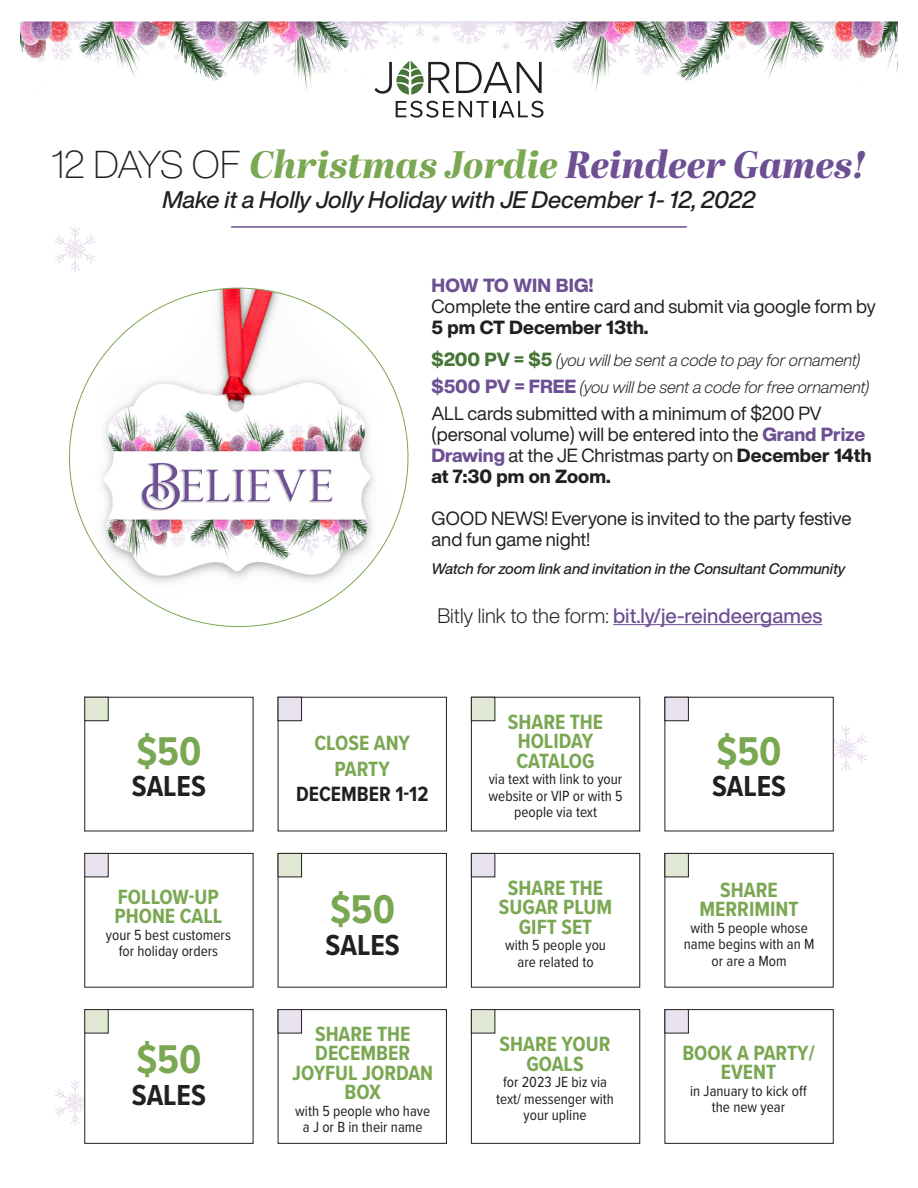
<style>
.page{position:relative;width:918px;height:1188px;background:#fff}
.page>*{position:absolute;margin:0;border:0;box-sizing:border-box;transform-origin:0 0}
.t1{font:700 41.7px "Proxima Nova Cond";color:#7aa752}
.t2{font:italic 800 38.25px "Abril Display";color:#7aa752}
.t3{font:700 30px "Proxima Nova Cond";color:#231f20}
.t4{font:italic 500 23.55px "Helvetica Now Display";color:#231f20}
.t5{font:700 21.3px/19.4px "Proxima Nova Cond";color:#7aa752;text-align:center}
.t6{font:700 21.3px "Proxima Nova Cond";color:#231f20}
.t7{font:500 20.55px "Helvetica Now Display";color:#6e4f94}
.t8{font:18.75px/21px "Helvetica Now Display";color:#231f20}
.t9{font:800 18.75px "Helvetica Now Display";color:#231f20}
.t10{font:800 18.75px "Helvetica Now Display";letter-spacing:.01em;color:#6e4f94}
.t11{font:italic 300 16.5px "Helvetica Now Display";color:#231f20}
.t12{font:15.3px/16.6px "Proxima Nova Cond";color:#231f20;text-align:center}
.t13{font:italic 500 15px "Helvetica Now Display";color:#231f20}
.s1{font-family:"Helvetica Now Display";font-weight:200;font-style:normal;color:#231f20}
.s2{color:#6e4f94}
.s3{font-weight:800;font-style:normal;font-size:18.75px;color:#477537}
.s4{font-weight:800;font-style:normal;font-size:18.75px;color:#6e4f94}
.s5{font-weight:800;color:#6e4f94}
.s6{font-weight:800}
.s7{font-weight:300;color:#231f20}
</style>
<div class="page">
<svg style="left:834px;top:726px;width:33px;height:45px"></svg>
<svg style="left:54px;top:1080px;width:30px;height:45px"></svg>
<img style="left:20px;top:21px;width:433px;height:80px">
<img style="left:453px;top:21px;width:445px;height:80px">
<svg style="left:374px;top:61px;width:76px;height:33px"></svg>
<svg style="left:456px;top:62px;width:86px;height:31px"></svg>
<svg style="left:396px;top:101px;width:148px;height:17px"></svg>
<div style="left:84px;top:697px;width:169px;height:134px;border:1px solid #231f20"></div>
<div style="left:84px;top:853px;width:169px;height:134px;border:1px solid #231f20"></div>
<div style="left:84px;top:1009px;width:169px;height:135px;border:1px solid #231f20"></div>
<div style="left:278px;top:697px;width:169px;height:134px;border:1px solid #231f20"></div>
<div style="left:278px;top:853px;width:169px;height:134px;border:1px solid #231f20"></div>
<div style="left:278px;top:1009px;width:169px;height:135px;border:1px solid #231f20"></div>
<div style="left:471px;top:697px;width:169px;height:134px;border:1px solid #231f20"></div>
<div style="left:471px;top:853px;width:169px;height:134px;border:1px solid #231f20"></div>
<div style="left:471px;top:1009px;width:169px;height:135px;border:1px solid #231f20"></div>
<div style="left:665px;top:697px;width:169px;height:134px;border:1px solid #231f20"></div>
<div style="left:665px;top:853px;width:169px;height:134px;border:1px solid #231f20"></div>
<div style="left:665px;top:1009px;width:169px;height:135px;border:1px solid #231f20"></div>
<div style="left:85px;top:697px;width:23px;height:24px;background:#e1e9d4"></div>
<div style="left:84px;top:697px;width:24px;height:24px;border:1px solid #231f20"></div>
<div style="left:278px;top:697px;width:24px;height:24px;background:#e7e2ee"></div>
<div style="left:278px;top:697px;width:24px;height:24px;border:1px solid #231f20"></div>
<div style="left:471px;top:697px;width:24px;height:24px;background:#e1e9d4"></div>
<div style="left:471px;top:697px;width:24px;height:24px;border:1px solid #231f20"></div>
<div style="left:665px;top:697px;width:23px;height:24px;background:#e7e2ee"></div>
<div style="left:665px;top:697px;width:24px;height:24px;border:1px solid #231f20"></div>
<div style="left:85px;top:853px;width:23px;height:24px;background:#e7e2ee"></div>
<div style="left:84px;top:853px;width:24px;height:24px;border:1px solid #231f20"></div>
<div style="left:278px;top:853px;width:24px;height:24px;background:#e1e9d4"></div>
<div style="left:278px;top:853px;width:24px;height:24px;border:1px solid #231f20"></div>
<div style="left:471px;top:853px;width:24px;height:24px;background:#e7e2ee"></div>
<div style="left:471px;top:853px;width:24px;height:24px;border:1px solid #231f20"></div>
<div style="left:665px;top:853px;width:23px;height:24px;background:#e1e9d4"></div>
<div style="left:665px;top:853px;width:24px;height:24px;border:1px solid #231f20"></div>
<div style="left:85px;top:1010px;width:23px;height:23px;background:#e1e9d4"></div>
<div style="left:84px;top:1009px;width:24px;height:24px;border:1px solid #231f20"></div>
<div style="left:278px;top:1010px;width:24px;height:23px;background:#e7e2ee"></div>
<div style="left:278px;top:1009px;width:24px;height:24px;border:1px solid #231f20"></div>
<div style="left:471px;top:1010px;width:24px;height:23px;background:#e1e9d4"></div>
<div style="left:471px;top:1009px;width:24px;height:24px;border:1px solid #231f20"></div>
<div style="left:665px;top:1010px;width:23px;height:23px;background:#e7e2ee"></div>
<div style="left:665px;top:1009px;width:24px;height:24px;border:1px solid #231f20"></div>
<hr style="left:231px;top:226px;width:456px;height:2px;background:#6e4f94">
<svg style="left:386px;top:22px;width:55px;height:27px"></svg>
<svg style="left:450px;top:22px;width:83px;height:29px"></svg>
<svg style="left:54px;top:226px;width:42px;height:46px"></svg>
<hr style="left:613px;top:624px;width:209px;height:1px;background:#6e4f94">
<img style="left:78px;top:288px;width:330px;height:324px">
<p class="t2" style="left:51px;top:137px;width:817px"><span class="s1">12 DAYS OF</span> Christmas Jordie <span class="s2">Reindeer Games!</span></p>
<p class="t4" style="left:163px;top:183px;width:594px">Make it a Holly Jolly Holiday with JE December 1- 12, 2022</p>
<p class="t1" style="left:136px;top:720px;width:67px">$50</p>
<p class="t3" style="left:132px;top:764px;width:76px">SALES</p>
<p class="t5" style="left:114px;top:886px;width:110px;text-align:left">FOLLOW-UP<br>PHONE CALL</p>
<p class="t12" style="left:106px;top:925px;width:127px">your 5 best customers</p>
<p class="t12" style="left:119px;top:942px;width:101px">for holiday orders</p>
<p class="t1" style="left:136px;top:1029px;width:67px">$50</p>
<p class="t3" style="left:132px;top:1073px;width:76px">SALES</p>
<p class="t10" style="left:432px;top:272px;width:163px">HOW TO WIN BIG!</p>
<p class="t8" style="left:432px;top:296px;width:446px">Complete the entire card and submit via google form by</p>
<p class="t9" style="left:432px;top:314px;width:218px">5 pm CT December 13th.</p>
<p class="t11" style="left:432px;top:349px;width:431px"><span class="s3">$200 PV = $5</span> (you will be sent a code to pay for ornament)</p>
<p class="t11" style="left:432px;top:376px;width:439px"><span class="s4">$500 PV = FREE</span> (you will be sent a code for free ornament)</p>
<p class="t8" style="left:432px;top:402px;width:442px">ALL cards submitted with a minimum of $200 PV (personal volume) will be entered into the <span class="s5">Grand Prize<br>Drawing</span> at the JE Christmas party on <span class="s6">December 14th</span></p>
<p class="t9" style="left:432px;top:463px;width:181px">at 7:30 pm on Zoom.</p>
<p class="t8" style="left:432px;top:507px;width:421px">GOOD NEWS! Everyone is invited to the party festive</p>
<p class="t8" style="left:432px;top:528px;width:160px">and fun game night!</p>
<p class="t13" style="left:432px;top:559px;width:415px">Watch for zoom link and invitation in the Consultant Community</p>
<p class="t7" style="left:438px;top:601px;width:386px"><span class="s7">Bitly link to the form:</span> bit.ly/je-reindeergames</p>
<p class="t5" style="left:314px;top:730px;width:97px;line-height:25.7px">CLOSE ANY<br>PARTY</p>
<p class="t6" style="left:296px;top:779px;width:134px">DECEMBER 1-12</p>
<p class="t1" style="left:330px;top:879px;width:67px">$50</p>
<p class="t3" style="left:326px;top:923px;width:76px">SALES</p>
<p class="t5" style="left:315px;top:1024px;width:97px;text-align:left">SHARE THE<br>DECEMBER</p>
<p class="t5" style="left:292px;top:1063px;width:143px">JOYFUL JORDAN<br>BOX</p>
<p class="t12" style="left:295px;top:1102px;width:136px">with 5 people who have a J or B in their name</p>
<p class="t5" style="left:508px;top:712px;width:97px">SHARE THE<br>HOLIDAY<br>CATALOG</p>
<p class="t12" style="left:489px;top:770px;width:135px">via text with link to your website or VIP or with 5 people via text</p>
<p class="t5" style="left:499px;top:878px;width:115px">SHARE THE<br>SUGAR PLUM<br>GIFT SET</p>
<p class="t12" style="left:505px;top:936px;width:102px">with 5 people you</p>
<p class="t12" style="left:517px;top:953px;width:78px">are related to</p>
<p class="t5" style="left:500px;top:1034px;width:112px">SHARE YOUR<br>GOALS</p>
<p class="t12" style="left:503px;top:1073px;width:106px">for 2023 JE biz via</p>
<p class="t12" style="left:496px;top:1090px;width:119px">text/ messenger with your upline</p>
<p class="t1" style="left:717px;top:720px;width:67px">$50</p>
<p class="t3" style="left:712px;top:764px;width:76px">SALES</p>
<p class="t5" style="left:700px;top:879px;width:101px">SHARE<br>MERRIMINT</p>
<p class="t12" style="left:684px;top:919px;width:132px">with 5 people whose name begins with an M or are a Mom</p>
<p class="t5" style="left:682px;top:1042px;width:134px">BOOK A PARTY/<br>EVENT</p>
<p class="t12" style="left:690px;top:1082px;width:118px">in January to kick off</p>
<p class="t12" style="left:712px;top:1098px;width:75px">the new year</p>
</div>
